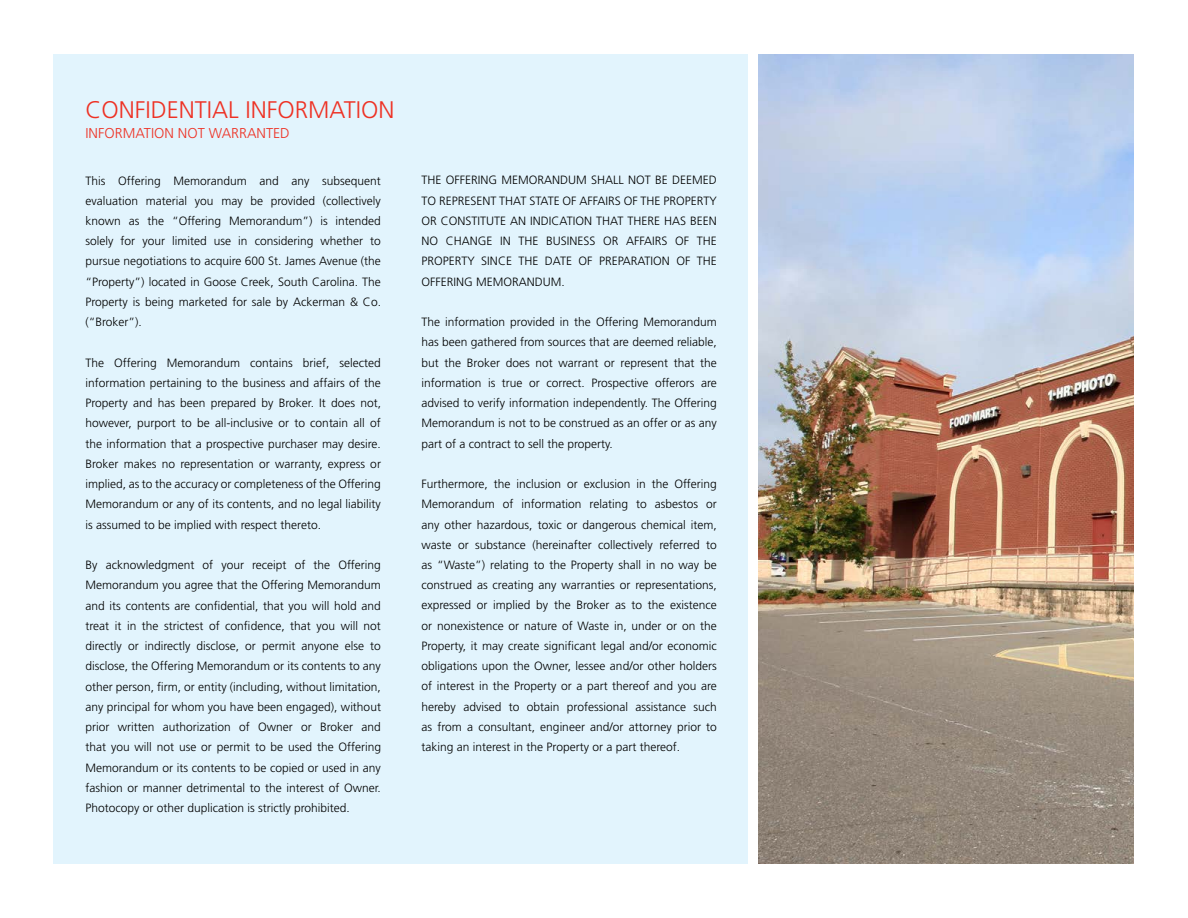
<style>
.page{position:relative;width:1188px;height:918px;background:#fff}
.page>*{position:absolute;margin:0;border:0;box-sizing:border-box;transform-origin:0 0}
.t1{font:300 24px "Frutiger LT Std";color:#ee3124}
.t2{font:300 14.25px "Frutiger LT Std";color:#ee3124}
.t3{font:300 12px/20.2px "Frutiger LT Std";color:#000;text-align:justify}
</style>
<div class="page">
<div style="left:53px;top:54px;width:697px;height:810px;background:#e1f4fd"></div>
<div style="left:748px;top:33px;width:10px;height:853px;background:#fff"></div>
<img style="left:758px;top:55px;width:376px;height:809px">
<h1 class="t1" style="left:86px;top:96px;width:311px">CONFIDENTIAL INFORMATION</h1>
<p class="t2" style="left:86px;top:125px;width:206px">INFORMATION NOT WARRANTED</p>
<p class="t3" style="left:86px;top:170px;width:297px">This Offering Memorandum and any subsequent evaluation material you may be provided (collectively known as the “Offering Memorandum”) is intended solely for your limited use in considering whether to pursue negotiations to acquire 600 St. James Avenue (the “Property”) located in Goose Creek, South Carolina. The Property is being marketed for sale by Ackerman &amp; Co. (“Broker”).</p>
<p class="t3" style="left:86px;top:353px;width:297px">The Offering Memorandum contains brief, selected information pertaining to the business and affairs of the Property and has been prepared by Broker. It does not, however, purport to be all-inclusive or to contain all of the information that a prospective purchaser may desire.<br>Broker makes no representation or warranty, express or implied, as to the accuracy or completeness of the Offering Memorandum or any of its contents, and no legal liability is assumed to be implied with respect thereto.</p>
<p class="t3" style="left:86px;top:555px;width:297px">By acknowledgment of your receipt of the Offering Memorandum you agree that the Offering Memorandum and its contents are confidential, that you will hold and treat it in the strictest of confidence, that you will not directly or indirectly disclose, or permit anyone else to disclose, the Offering Memorandum or its contents to any other person, firm, or entity (including, without limitation, any principal for whom you have been engaged), without prior written authorization of Owner or Broker and that you will not use or permit to be used the Offering Memorandum or its contents to be copied or used in any fashion or manner detrimental to the interest of Owner.<br>Photocopy or other duplication is strictly prohibited.</p>
<p class="t3" style="left:421px;top:170px;width:297px">THE OFFERING MEMORANDUM SHALL NOT BE DEEMED TO REPRESENT THAT STATE OF AFFAIRS OF THE PROPERTY OR CONSTITUTE AN INDICATION THAT THERE HAS BEEN NO CHANGE IN THE BUSINESS OR AFFAIRS OF THE PROPERTY SINCE THE DATE OF PREPARATION OF THE OFFERING MEMORANDUM.</p>
<p class="t3" style="left:421px;top:312px;width:297px">The information provided in the Offering Memorandum has been gathered from sources that are deemed reliable, but the Broker does not warrant or represent that the information is true or correct. Prospective offerors are advised to verify information independently. The Offering Memorandum is not to be construed as an offer or as any part of a contract to sell the property.</p>
<p class="t3" style="left:421px;top:474px;width:297px">Furthermore, the inclusion or exclusion in the Offering Memorandum of information relating to asbestos or any other hazardous, toxic or dangerous chemical item, waste or substance (hereinafter collectively referred to as “Waste”) relating to the Property shall in no way be construed as creating any warranties or representations, expressed or implied by the Broker as to the existence or nonexistence or nature of Waste in, under or on the Property, it may create significant legal and/or economic obligations upon the Owner, lessee and/or other holders of interest in the Property or a part thereof and you are hereby advised to obtain professional assistance such as from a consultant, engineer and/or attorney prior to taking an interest in the Property or a part thereof.</p>
</div>
